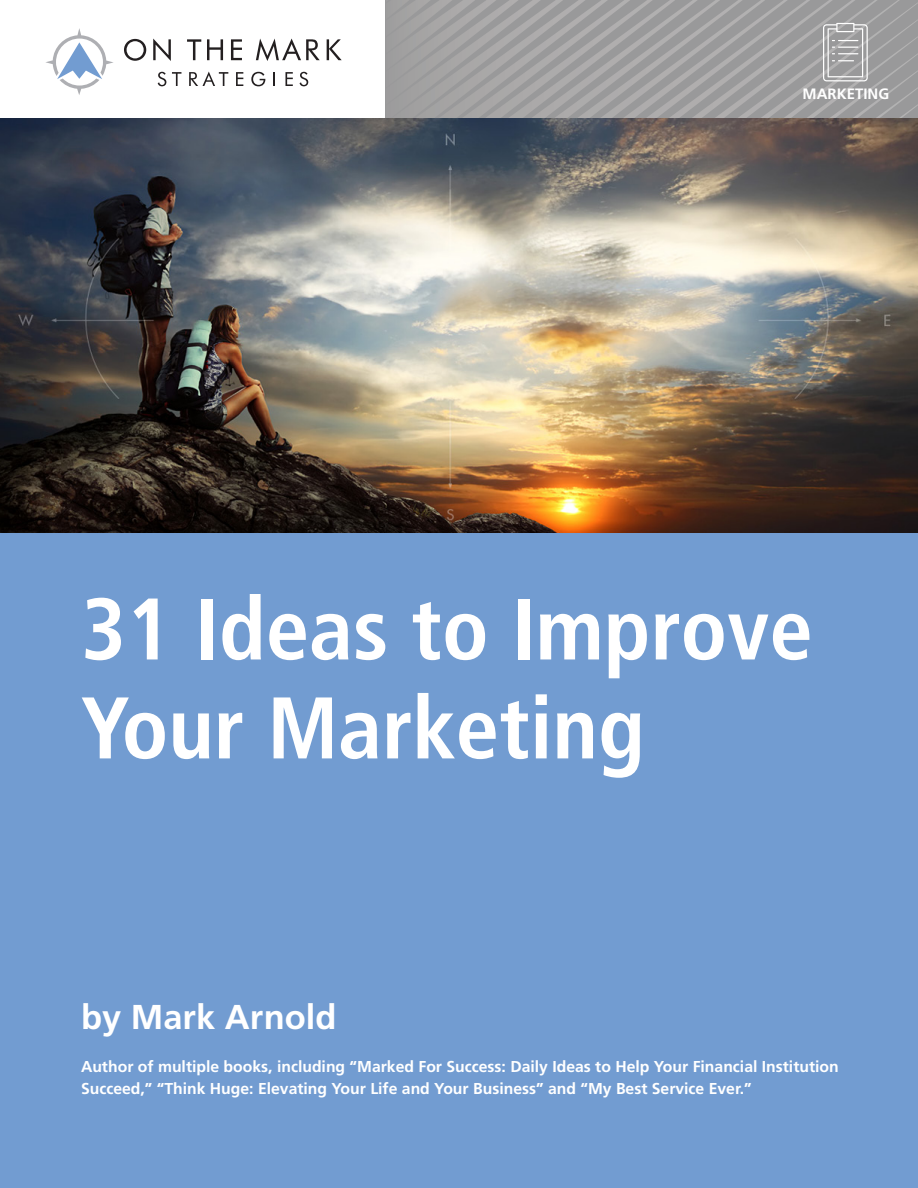
<style>
.page{position:relative;width:918px;height:1188px;background:#fff}
.page>*{position:absolute;margin:0;border:0;box-sizing:border-box;transform-origin:0 0}
.t1{font:700 condensed 87.3px/99px "Frutiger";color:#fff}
.t2{font:700 34.5px "Frutiger";color:#fff}
.t3{font:700 15.75px/21.8px "Frutiger";color:#fff}
.t4{font:700 15px "Frutiger";color:#fff}
</style>
<div class="page">
<div style="left:0;top:119px;width:918px;height:1069px;background:#729cd1"></div>
<svg style="left:124px;top:39px;width:22px;height:22px"></svg>
<svg style="left:153px;top:39px;width:18px;height:22px"></svg>
<svg style="left:187px;top:39px;width:14px;height:21px"></svg>
<svg style="left:207px;top:39px;width:16px;height:21px"></svg>
<svg style="left:231px;top:39px;width:11px;height:21px"></svg>
<svg style="left:256px;top:39px;width:64px;height:22px"></svg>
<svg style="left:327px;top:39px;width:15px;height:21px"></svg>
<svg style="left:158px;top:72px;width:8px;height:14px"></svg>
<svg style="left:172px;top:72px;width:9px;height:14px"></svg>
<svg style="left:189px;top:72px;width:39px;height:14px"></svg>
<svg style="left:236px;top:72px;width:7px;height:14px"></svg>
<svg style="left:251px;top:72px;width:14px;height:14px"></svg>
<svg style="left:274px;top:72px;width:1px;height:14px"></svg>
<svg style="left:285px;top:72px;width:8px;height:14px"></svg>
<svg style="left:300px;top:72px;width:8px;height:14px"></svg>
<svg style="left:46px;top:28px;width:67px;height:67px"></svg>
<svg style="left:386px;top:0;width:532px;height:119px;background:#a0a0a0"></svg>
<img style="left:0;top:119px;width:918px;height:413px">
<p class="t4" style="left:803px;top:85px;width:88px">MARKETING</p>
<p class="t1" style="left:81px;top:580px;width:733px">31 Ideas to Improve<br>Your Marketing</p>
<p class="t2" style="left:81px;top:997px;width:257px">by Mark Arnold</p>
<p class="t3" style="left:81px;top:1056px;width:759px">Author of multiple books, including “Marked For Success: Daily Ideas to Help Your Financial Institution<br>Succeed,” “Think Huge: Elevating Your Life and Your Business” and “My Best Service Ever.”</p>
</div>
